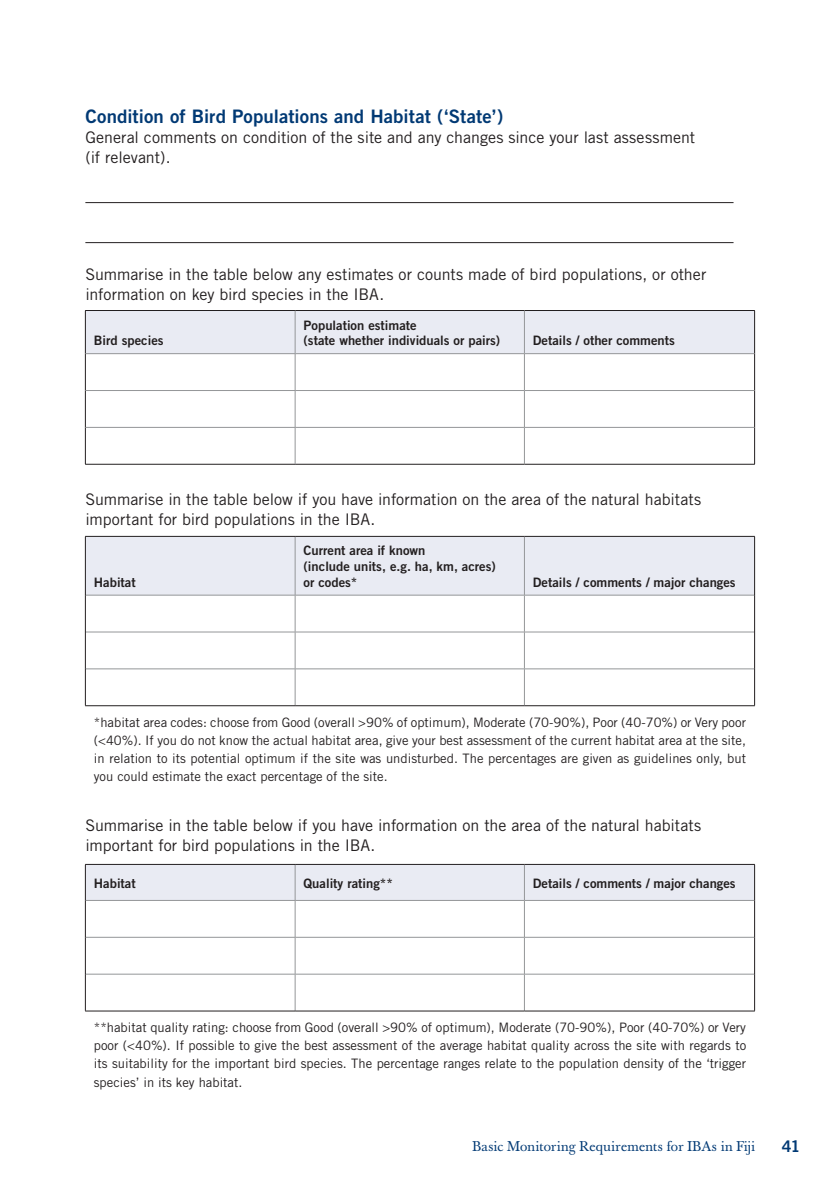
<style>
.page{position:relative;width:840px;height:1191px;background:#fff}
.page>*{position:absolute;margin:0;border:0;box-sizing:border-box;transform-origin:0 0}
.t1{font:18.6px "Trade Gothic Bold Two";letter-spacing:.005em;color:#003974}
.t2{font:16px/20px "Trade Gothic";color:#231f20}
.t3{font:16px "Trade Gothic Bold Two";color:#003974}
.t4{font:14px "Baskerville";letter-spacing:.02em;color:#003974}
.t5{font:13px/18px "Trade Gothic";color:#231f20;text-align:justify}
.t6{font:13px/15.6px "Trade Gothic Bold Two";color:#231f20}
</style>
<div class="page">
<svg style="left:85px;top:311px;width:669px;height:589px"></svg>
<hr style="left:85px;top:310px;width:210px;height:1px;background:#231f20">
<hr style="left:85px;top:311px;width:1px;height:43px;background:#231f20">
<hr style="left:295px;top:310px;width:229px;height:1px;background:#231f20">
<hr style="left:524px;top:310px;width:230px;height:1px;background:#231f20">
<hr style="left:753px;top:311px;width:1px;height:43px;background:#231f20">
<hr style="left:85px;top:354px;width:1px;height:36px;background:#231f20">
<hr style="left:753px;top:354px;width:1px;height:36px;background:#231f20">
<hr style="left:85px;top:390px;width:1px;height:37px;background:#231f20">
<hr style="left:753px;top:390px;width:1px;height:37px;background:#231f20">
<hr style="left:85px;top:427px;width:1px;height:37px;background:#231f20">
<hr style="left:753px;top:427px;width:1px;height:37px;background:#231f20">
<hr style="left:85px;top:464px;width:210px;height:1px;background:#231f20">
<hr style="left:295px;top:464px;width:229px;height:1px;background:#231f20">
<hr style="left:524px;top:464px;width:230px;height:1px;background:#231f20">
<hr style="left:294px;top:311px;width:1px;height:42px;background:#949698">
<hr style="left:524px;top:311px;width:1px;height:42px;background:#949698">
<hr style="left:86px;top:353px;width:209px;height:1px;background:#949698">
<hr style="left:295px;top:353px;width:229px;height:1px;background:#949698">
<hr style="left:294px;top:354px;width:1px;height:36px;background:#949698">
<hr style="left:524px;top:353px;width:230px;height:1px;background:#949698">
<hr style="left:524px;top:354px;width:1px;height:36px;background:#949698">
<hr style="left:86px;top:390px;width:209px;height:1px;background:#949698">
<hr style="left:295px;top:390px;width:229px;height:1px;background:#949698">
<hr style="left:294px;top:391px;width:1px;height:36px;background:#949698">
<hr style="left:524px;top:390px;width:230px;height:1px;background:#949698">
<hr style="left:524px;top:391px;width:1px;height:36px;background:#949698">
<hr style="left:86px;top:427px;width:209px;height:1px;background:#949698">
<hr style="left:295px;top:427px;width:229px;height:1px;background:#949698">
<hr style="left:294px;top:427px;width:1px;height:37px;background:#949698">
<hr style="left:524px;top:427px;width:230px;height:1px;background:#949698">
<hr style="left:524px;top:427px;width:1px;height:37px;background:#949698">
<hr style="left:294px;top:536px;width:1px;height:59px;background:#949698">
<hr style="left:524px;top:536px;width:1px;height:59px;background:#949698">
<hr style="left:86px;top:595px;width:209px;height:1px;background:#949698">
<hr style="left:295px;top:595px;width:229px;height:1px;background:#949698">
<hr style="left:294px;top:595px;width:1px;height:37px;background:#949698">
<hr style="left:524px;top:595px;width:230px;height:1px;background:#949698">
<hr style="left:524px;top:595px;width:1px;height:37px;background:#949698">
<hr style="left:86px;top:631px;width:209px;height:1px;background:#949698">
<hr style="left:295px;top:631px;width:229px;height:1px;background:#949698">
<hr style="left:294px;top:632px;width:1px;height:36px;background:#949698">
<hr style="left:524px;top:631px;width:230px;height:1px;background:#949698">
<hr style="left:524px;top:632px;width:1px;height:36px;background:#949698">
<hr style="left:86px;top:668px;width:209px;height:1px;background:#949698">
<hr style="left:295px;top:668px;width:229px;height:1px;background:#949698">
<hr style="left:294px;top:669px;width:1px;height:36px;background:#949698">
<hr style="left:524px;top:668px;width:230px;height:1px;background:#949698">
<hr style="left:524px;top:669px;width:1px;height:36px;background:#949698">
<hr style="left:294px;top:864px;width:1px;height:36px;background:#949698">
<hr style="left:524px;top:864px;width:1px;height:36px;background:#949698">
<hr style="left:86px;top:900px;width:209px;height:1px;background:#949698">
<hr style="left:295px;top:900px;width:229px;height:1px;background:#949698">
<hr style="left:294px;top:900px;width:1px;height:37px;background:#949698">
<hr style="left:524px;top:900px;width:230px;height:1px;background:#949698">
<hr style="left:524px;top:900px;width:1px;height:37px;background:#949698">
<hr style="left:86px;top:937px;width:209px;height:1px;background:#949698">
<hr style="left:295px;top:937px;width:229px;height:1px;background:#949698">
<hr style="left:294px;top:937px;width:1px;height:37px;background:#949698">
<hr style="left:524px;top:937px;width:230px;height:1px;background:#949698">
<hr style="left:524px;top:937px;width:1px;height:37px;background:#949698">
<hr style="left:86px;top:973px;width:209px;height:1px;background:#949698">
<hr style="left:295px;top:973px;width:229px;height:1px;background:#949698">
<hr style="left:294px;top:974px;width:1px;height:36px;background:#949698">
<hr style="left:524px;top:973px;width:230px;height:1px;background:#949698">
<hr style="left:524px;top:974px;width:1px;height:36px;background:#949698">
<hr style="left:85px;top:536px;width:210px;height:1px;background:#231f20">
<hr style="left:85px;top:536px;width:1px;height:59px;background:#231f20">
<hr style="left:295px;top:536px;width:229px;height:1px;background:#231f20">
<hr style="left:524px;top:536px;width:230px;height:1px;background:#231f20">
<hr style="left:753px;top:536px;width:1px;height:59px;background:#231f20">
<hr style="left:85px;top:595px;width:1px;height:37px;background:#231f20">
<hr style="left:753px;top:595px;width:1px;height:37px;background:#231f20">
<hr style="left:85px;top:632px;width:1px;height:37px;background:#231f20">
<hr style="left:753px;top:632px;width:1px;height:37px;background:#231f20">
<hr style="left:85px;top:669px;width:1px;height:36px;background:#231f20">
<hr style="left:753px;top:669px;width:1px;height:36px;background:#231f20">
<hr style="left:85px;top:705px;width:210px;height:1px;background:#231f20">
<hr style="left:295px;top:705px;width:229px;height:1px;background:#231f20">
<hr style="left:524px;top:705px;width:230px;height:1px;background:#231f20">
<hr style="left:85px;top:864px;width:210px;height:1px;background:#231f20">
<hr style="left:85px;top:864px;width:1px;height:36px;background:#231f20">
<hr style="left:295px;top:864px;width:229px;height:1px;background:#231f20">
<hr style="left:524px;top:864px;width:230px;height:1px;background:#231f20">
<hr style="left:753px;top:864px;width:1px;height:36px;background:#231f20">
<hr style="left:85px;top:900px;width:1px;height:37px;background:#231f20">
<hr style="left:753px;top:900px;width:1px;height:37px;background:#231f20">
<hr style="left:85px;top:937px;width:1px;height:37px;background:#231f20">
<hr style="left:753px;top:937px;width:1px;height:37px;background:#231f20">
<hr style="left:85px;top:974px;width:1px;height:36px;background:#231f20">
<hr style="left:753px;top:974px;width:1px;height:36px;background:#231f20">
<hr style="left:85px;top:1010px;width:210px;height:1px;background:#231f20">
<hr style="left:295px;top:1010px;width:229px;height:1px;background:#231f20">
<hr style="left:524px;top:1010px;width:230px;height:1px;background:#231f20">
<hr style="left:85px;top:202px;width:648px;height:1px;background:#231f20">
<hr style="left:85px;top:242px;width:648px;height:1px;background:#231f20">
<h1 class="t1" style="left:85px;top:105px;width:419px">Condition of Bird Populations and Habitat (‘State’)</h1>
<p class="t2" style="left:85px;top:127px;width:611px">General comments on condition of the site and any changes since your last assessment (if relevant).</p>
<p class="t2" style="left:85px;top:264px;width:622px">Summarise in the table below any estimates or counts made of bird populations, or other information on key bird species in the IBA.</p>
<p class="t6" style="left:94px;top:332px;width:71px">Bird species</p>
<p class="t6" style="left:303px;top:317px;width:198px">Population estimate<br>(state whether individuals or pairs)</p>
<p class="t6" style="left:532px;top:332px;width:143px">Details / other comments</p>
<p class="t2" style="left:85px;top:489px;width:617px">Summarise in the table below if you have information on the area of the natural habitats important for bird populations in the IBA.</p>
<p class="t6" style="left:94px;top:574px;width:43px">Habitat</p>
<p class="t6" style="left:303px;top:543px;width:194px">Current area if known<br>(include units, e.g. ha, km, acres) or codes*</p>
<p class="t6" style="left:532px;top:574px;width:204px">Details / comments / major changes</p>
<p class="t5" style="left:94px;top:713px;width:653px">*habitat area codes: choose from Good (overall &gt;90% of optimum), Moderate (70-90%), Poor (40-70%) or Very poor (&lt;40%). If you do not know the actual habitat area, give your best assessment of the current habitat area at the site, in relation to its potential optimum if the site was undisturbed. The percentages are given as guidelines only, but you could estimate the exact percentage of the site.</p>
<p class="t2" style="left:85px;top:815px;width:617px">Summarise in the table below if you have information on the area of the natural habitats important for bird populations in the IBA.</p>
<p class="t6" style="left:94px;top:875px;width:43px">Habitat</p>
<p class="t6" style="left:303px;top:875px;width:91px">Quality rating**</p>
<p class="t6" style="left:532px;top:875px;width:204px">Details / comments / major changes</p>
<p class="t5" style="left:94px;top:1018px;width:653px">**habitat quality rating: choose from Good (overall &gt;90% of optimum), Moderate (70-90%), Poor (40-70%) or Very poor (&lt;40%). If possible to give the best assessment of the average habitat quality across the site with regards to its suitability for the important bird species. The percentage ranges relate to the population density of the ‘trigger species’ in its key habitat.</p>
<p class="t4" style="left:472px;top:1138px;width:284px">Basic Monitoring Requirements for IBAs in Fiji</p>
<p class="t3" style="left:781px;top:1135px;width:20px">41</p>
</div>
